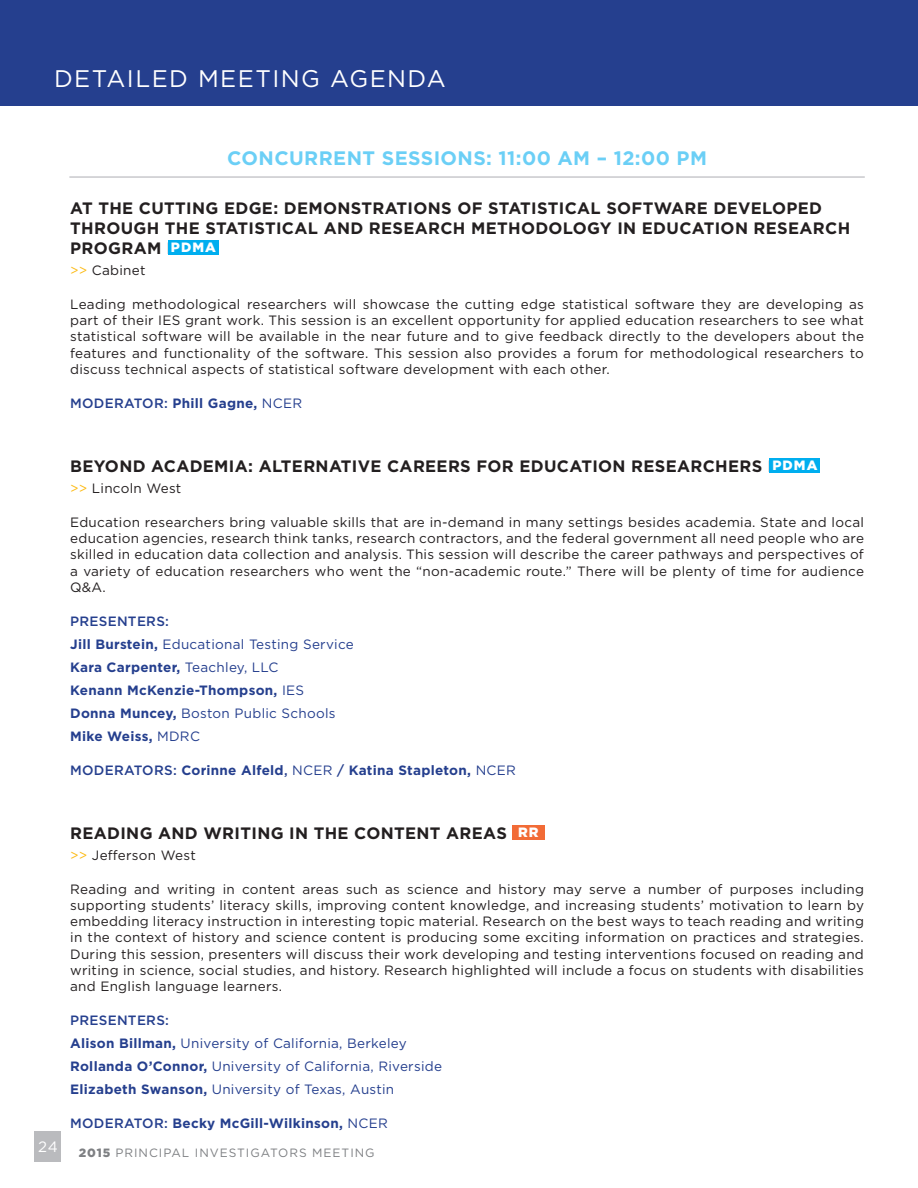
<style>
.page{position:relative;width:918px;height:1188px;background:#fff}
.page>*{position:absolute;margin:0;border:0;box-sizing:border-box;transform-origin:0 0}
.t1{font:24px "Gotham";letter-spacing:.06em;color:#fff}
.t2{font:700 19.5px "Gotham";letter-spacing:.02em;color:#6bcff6}
.t3{font:700 16.5px/19.8px "Gotham";letter-spacing:.02em;color:#231f20}
.t4{font:15px "Gotham";color:#fff}
.t5{font:13.5px/16.2px "Gotham";letter-spacing:.02em;color:#231f20;text-align:justify}
.t6{font:700 13.5px/23px "Gotham";letter-spacing:.02em;color:#253f8e}
.t7{font:13.5px/23px "Gotham";letter-spacing:.02em;color:#253f8e}
.t8{font:500 13.5px "Gotham";letter-spacing:.02em;color:#253f8e}
.t9{font:900 13.5px "Gotham";letter-spacing:.08em;color:#fff}
.t10{font:12px "Gotham";letter-spacing:.08em;color:#7e8083}
.s1{color:#fcba13}
.s2{font-weight:500}
.s3{font-weight:400}
.s4{font-weight:700}
.s5{font-weight:900}
</style>
<div class="page">
<hr style="left:69px;top:176px;width:796px;height:2px;background:#b6b7bb">
<div style="left:0;top:0;width:918px;height:106px;background:#253f8e"></div>
<div style="left:168px;top:241px;width:51px;height:14px;background:#00aeef"></div>
<div style="left:770px;top:459px;width:50px;height:14px;background:#00aeef"></div>
<div style="left:512px;top:825px;width:32px;height:14px;background:#f26b36"></div>
<div style="left:34px;top:1132px;width:28px;height:30px;background:#babbbe"></div>
<p class="t1" style="left:54px;top:63px;width:393px">DETAILED MEETING AGENDA</p>
<h3 class="t2" style="left:227px;top:145px;width:481px">CONCURRENT SESSIONS: 11:00 AM – 12:00 PM</h3>
<p class="t3" style="left:70px;top:199px;width:782px">AT THE CUTTING EDGE: DEMONSTRATIONS OF STATISTICAL SOFTWARE DEVELOPED<br>THROUGH THE STATISTICAL AND RESEARCH METHODOLOGY IN EDUCATION RESEARCH</p>
<p class="t3" style="left:70px;top:238px;width:151px">PROGRAM PDMA</p>
<p class="t9" style="left:171px;top:238px;width:47px">PDMA</p>
<p class="t5" style="left:70px;top:262px;width:77px"><span class="s1">&gt;&gt;</span> Cabinet</p>
<p class="t5" style="left:70px;top:296px;width:795px">Leading methodological researchers will showcase the cutting edge statistical software they are developing as part of their IES grant work… This session is an excellent opportunity for applied education researchers to see what statistical software will be available in the near future and to give feedback directly to the developers about the features and functionality of the software… This session also provides a forum for methodological researchers to discuss technical aspects of statistical software development with each other…</p>
<p class="t6" style="left:70px;top:392px;width:234px"><span class="s2">MODERATOR:</span> Phill Gagne, <span class="s3">NCER</span></p>
<p class="t3" style="left:70px;top:456px;width:752px">BEYOND ACADEMIA: ALTERNATIVE CAREERS FOR EDUCATION RESEARCHERS PDMA</p>
<p class="t9" style="left:772px;top:456px;width:47px">PDMA</p>
<p class="t5" style="left:70px;top:480px;width:113px"><span class="s1">&gt;&gt;</span> Lincoln West</p>
<p class="t5" style="left:70px;top:514px;width:795px">Education researchers bring valuable skills that are in-demand in many settings besides academia… State and local education agencies, research think tanks, research contractors, and the federal government all need people who are skilled in education data collection and analysis… This session will describe the career pathways and perspectives of a variety of education researchers who went the “non-academic route…” There will be plenty of time for audience Q&amp;A…</p>
<p class="t8" style="left:70px;top:612px;width:100px">PRESENTERS:</p>
<p class="t6" style="left:70px;top:633px;width:285px">Jill Burstein, <span class="s3">Educational Testing Service<br></span>Kara Carpenter, <span class="s3">Teachley, LLC<br></span>Kenann McKenzie-Thompson, <span class="s3">IES<br></span>Donna Muncey, <span class="s3">Boston Public Schools<br></span>Mike Weiss, <span class="s3">MDRC</span></p>
<p class="t6" style="left:70px;top:759px;width:447px"><span class="s2">MODERATORS:</span> Corinne Alfeld<span class="s2">,</span> <span class="s3">NCER</span> <span class="s2">/</span> Katina Stapleton, <span class="s3">NCER</span></p>
<p class="t9" style="left:518px;top:822px;width:22px">RR</p>
<p class="t3" style="left:70px;top:823px;width:468px">READING AND WRITING IN THE CONTENT AREAS RR</p>
<p class="t4" style="left:38px;top:1137px;width:21px">24</p>
<p class="t5" style="left:70px;top:846px;width:127px"><span class="s1">&gt;&gt;</span> Jeferson West</p>
<p class="t5" style="left:70px;top:881px;width:795px">Reading and writing in content areas such as science and history may serve a number of purposes including supporting students’ literacy skills, improving content knowledge, and increasing students’ motivation to learn by embedding literacy instruction in interesting topic material… Research on the best ways to teach reading and writing in the context of history and science content is producing some exciting information on practices and strategies… During this session, presenters will discuss their work developing and testing interventions focused on reading and writing in science, social studies, and history… Research highlighted will include a focus on students with disabilities and English language learners…</p>
<p class="t8" style="left:70px;top:1012px;width:100px">PRESENTERS:</p>
<p class="t7" style="left:70px;top:1032px;width:373px"><span class="s4">Alison Billman,</span> University of California, Berkeley<br><span class="s4">Rollanda O’Connor,</span> University of California, Riverside<br><span class="s4">Elizabeth Swanson,</span> University of Texas, Austin</p>
<p class="t6" style="left:70px;top:1112px;width:319px"><span class="s2">MODERATOR:</span> Becky McGill-Wilkinson, <span class="s3">NCER</span></p>
<p class="t10" style="left:79px;top:1145px;width:297px"><span class="s5">2015</span> PRINCIPAL INVESTIGATORS MEETING</p>
</div>
